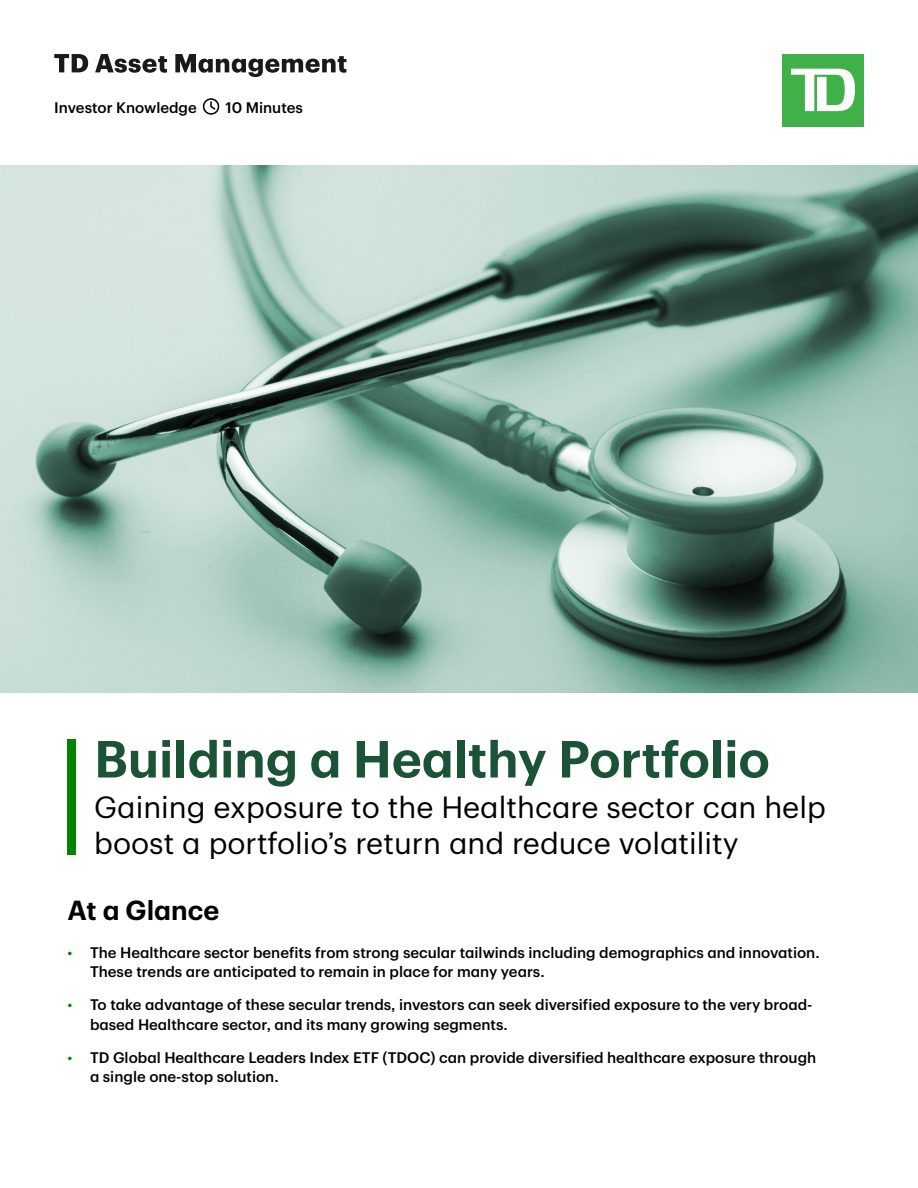
<style>
.page{position:relative;width:918px;height:1188px;background:#fff}
.page>*{position:absolute;margin:0;border:0;box-sizing:border-box;transform-origin:0 0}
.H1__34pt_Semibold__F{font:600 51px "TD Graphik";color:#1a5336}
.H3__20pt_Regular__Bl{font:30px/36px "TD Graphik";color:#000}
.SH1__18pt_Semibold{font:600 27px "TD Graphik";color:#000}
.Bulleted_List_Body_C{font:500 15px/19.5px "TD Graphik";color:#000}
.Equation__10pt_Mediu{font:500 15px "TD Graphik";color:#000}
.s1{font-weight:400;color:#038203}
</style>
<div class="page">
<svg style="left:54px;top:54px;width:292px;height:23px"></svg>
<svg style="left:203px;top:98px;width:16px;height:17px"></svg>
<div style="left:782px;top:54px;width:82px;height:73px;background:#40b149"></div>
<svg style="left:791px;top:69px;width:64px;height:42px"></svg>
<img style="left:0;top:165px;width:918px;height:527px">
<div style="left:68px;top:740px;width:8px;height:115px;background:#038203"></div>
<p class="Equation__10pt_Mediu" style="left:54px;top:96px;width:144px">Investor Knowledge</p>
<p class="Equation__10pt_Mediu" style="left:225px;top:96px;width:79px">10 Minutes</p>
<p class="H1__34pt_Semibold__F" style="left:94px;top:720px;width:677px">Building a Healthy Portfolio</p>
<p class="H3__20pt_Regular__Bl" style="left:94px;top:787px;width:733px">Gaining exposure to the Healthcare sector can help boost a portfolio’s return and reduce volatility</p>
<h1 class="SH1__18pt_Semibold" style="left:68px;top:890px;width:153px">At a Glance</h1>
<p class="Bulleted_List_Body_C" style="left:90px;top:942px;width:731px;text-indent:-22px"><span class="s1">•</span> The Healthcare sector benefits from strong secular tailwinds including demographics and innovation.<br>These trends are anticipated to remain in place for many years.</p>
<p class="Bulleted_List_Body_C" style="left:90px;top:994px;width:724px;text-indent:-22px"><span class="s1">•</span> To take advantage of these secular trends, investors can seek diversified exposure to the very broad&shy;based Healthcare sector, and its many growing segments.</p>
<p class="Bulleted_List_Body_C" style="left:90px;top:1047px;width:728px;text-indent:-22px"><span class="s1">•</span> TD Global Healthcare Leaders Index ETF (TDOC) can provide diversified healthcare exposure through a single one-stop solution.</p>
</div>
